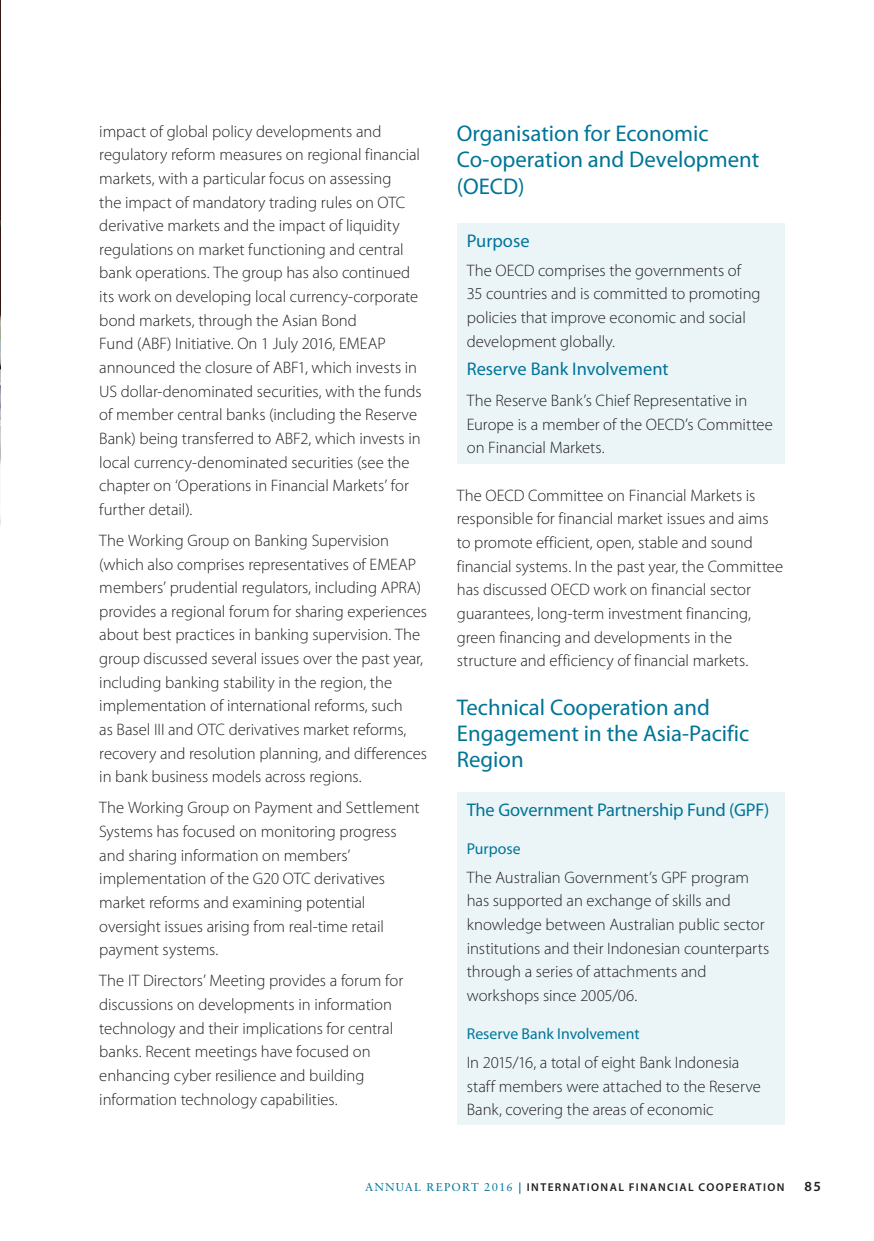
<style>
.page{position:relative;width:874px;height:1241px;background:#fff}
.page>*{position:absolute;margin:0;border:0;box-sizing:border-box;transform-origin:0 0}
.Heading_1{font:22.75px/26.2px "Myriad Pro";color:#007598}
.Heading_2{font:18.38px "Myriad Pro";letter-spacing:-.01em;color:#007598}
.Body_Copy{font:18.38px "Myriad Pro";color:#007598}
.Body_Copy-2{font:300 16.62px/23.6px "Myriad Pro";color:#231f20}
.Heading_3{font:15.75px "Myriad Pro";color:#007598}
.t1{font:600 14px "Myriad Pro";color:#231f20}
.t2{font:600 11.38px "Myriad Pro";letter-spacing:.12em;color:#231f20}
.s1{font-family:"Sabon LT Std";font-weight:400;color:#007598}
.s2{color:#007598}
</style>
<div class="page">
<div style="left:456px;top:792px;width:328px;height:332px;background:#ebf5f8"></div>
<div style="left:456px;top:223px;width:328px;height:240px;background:#ebf5f8"></div>
<img style="left:0;top:1px;width:1px;height:525px">
<p class="Body_Copy-2" style="left:99px;top:119px;width:324px">impact of global policy developments and regulatory reform measures on regional financial markets, with a particular focus on assessing<br>the impact of mandatory trading rules on OTC derivative markets and the impact of liquidity regulations on market functioning and central bank operations. The group has also continued its work on developing local currency-corporate bond markets, through the Asian Bond<br>Fund (ABF) Initiative. On 1 July 2016, EMEAP announced the closure of ABF1, which invests in US dollar-denominated securities, with the funds of member central banks (including the Reserve Bank) being transferred to ABF2, which invests in local currency‑denominated securities (see the chapter on ‘Operations in Financial Markets’ for further detail).</p>
<p class="Body_Copy-2" style="left:99px;top:528px;width:329px">The Working Group on Banking Supervision (which also comprises representatives of EMEAP members’ prudential regulators, including APRA) provides a regional forum for sharing experiences about best practices in banking supervision. The group discussed several issues over the past year, including banking stability in the region, the implementation of international reforms, such<br>as Basel III and OTC derivatives market reforms, recovery and resolution planning, and differences in bank business models across regions.</p>
<p class="Body_Copy-2" style="left:99px;top:795px;width:321px">The Working Group on Payment and Settlement Systems has focused on monitoring progress and sharing information on members’ implementation of the G20 OTC derivatives market reforms and examining potential oversight issues arising from real-time retail payment systems.</p>
<p class="Body_Copy-2" style="left:99px;top:968px;width:305px">The IT Directors’ Meeting provides a forum for discussions on developments in information technology and their implications for central banks. Recent meetings have focused on enhancing cyber resilience and building information technology capabilities.</p>
<p class="Heading_1" style="left:456px;top:120px;width:304px">Organisation for Economic<br>Co-operation and Development (OECD)</p>
<p class="Heading_2" style="left:466px;top:229px;width:64px">Purpose</p>
<p class="Body_Copy-2" style="left:466px;top:258px;width:295px">The OECD comprises the governments of 35 countries and is committed to promoting policies that improve economic and social development globally.</p>
<p class="Body_Copy" style="left:466px;top:357px;width:203px">Reserve Bank Involvement</p>
<p class="Body_Copy-2" style="left:466px;top:388px;width:307px">The Reserve Bank’s Chief Representative in<br>Europe is a member of the OECD’s Committee on Financial Markets.</p>
<p class="Body_Copy-2" style="left:456px;top:483px;width:328px">The OECD Committee on Financial Markets is responsible for financial market issues and aims to promote efficient, open, stable and sound financial systems. In the past year, the Committee has discussed OECD work on financial sector guarantees, long-term investment financing, green financing and developments in the structure and efficiency of financial markets.</p>
<p class="Heading_1" style="left:456px;top:693px;width:294px">Technical Cooperation and<br>Engagement in the Asia-Pacific<br>Region</p>
<p class="Heading_2" style="left:466px;top:798px;width:304px">The Government Partnership Fund (GPF)</p>
<p class="Heading_3" style="left:466px;top:839px;width:55px">Purpose</p>
<p class="Body_Copy-2" style="left:466px;top:865px;width:304px">The Australian Government’s GPF program has supported an exchange of skills and knowledge between Australian public sector institutions and their Indonesian counterparts through a series of attachments and workshops since 2005/06.</p>
<p class="Heading_3" style="left:466px;top:1024px;width:174px">Reserve Bank Involvement</p>
<p class="Body_Copy-2" style="left:466px;top:1050px;width:295px">In 2015/16, a total of eight Bank Indonesia staff members were attached to the Reserve<br>Bank, covering the areas of economic</p>
<p class="t2" style="left:365px;top:1179px;width:420px"><span class="s1">ANNUAL REPORT 2016</span> <span class="s2">|</span> INTERNATIONAL FINANCIAL COOPERATION</p>
<p class="t1" style="left:804px;top:1177px;width:18px">85</p>
</div>
